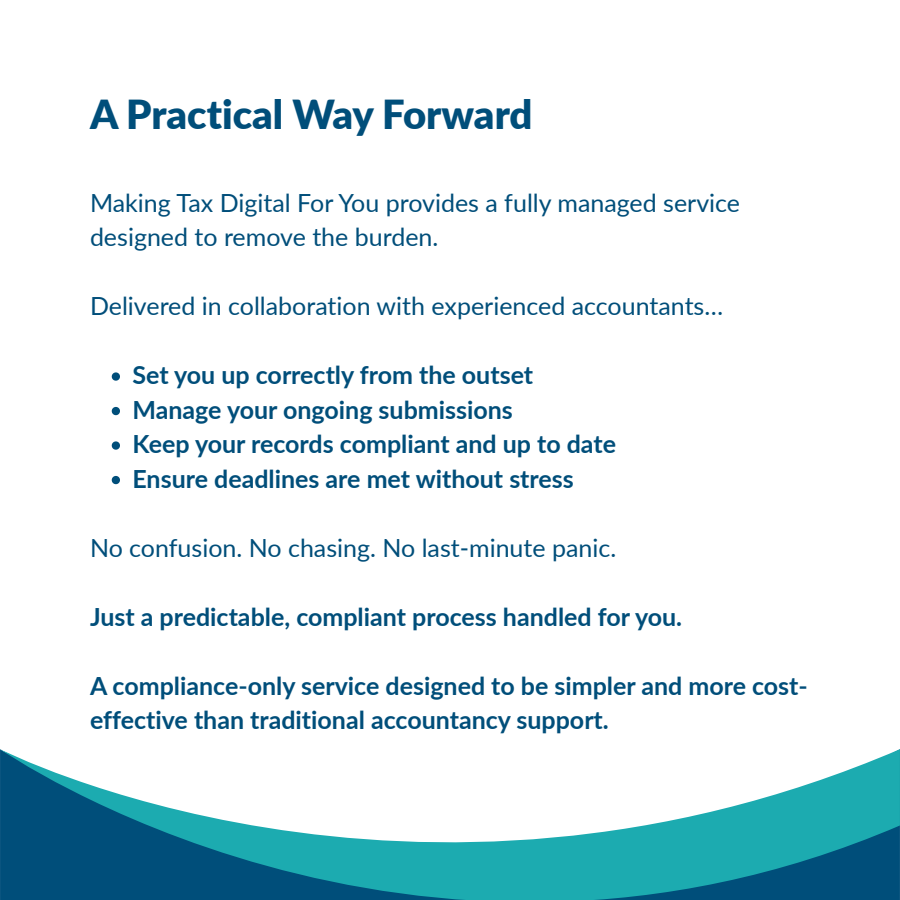
<style>
.page{position:relative;width:900px;height:900px;background:#fff}
.page>*{position:absolute;margin:0;border:0;box-sizing:border-box;transform-origin:0 0}
.t1{font:900 40px "Lato";color:#004e7a}
.t2{font:700 25px/34.5px "Lato";color:#004e7a}
.t3{font:25px/34.5px "Lato";color:#004e7a}
</style>
<div class="page">
<svg style="left:112px;top:372px;width:8px;height:9px"></svg>
<svg style="left:112px;top:407px;width:8px;height:8px"></svg>
<svg style="left:112px;top:441px;width:8px;height:9px"></svg>
<svg style="left:112px;top:476px;width:8px;height:8px"></svg>
<svg style="left:0;top:749px;width:900px;height:151px"></svg>
<h1 class="t1" style="left:90px;top:89px;width:444px">A Practical Way Forward</h1>
<p class="t3" style="left:90px;top:185px;width:652px">Making Tax Digital For You provides a fully managed service designed to remove the burden.</p>
<p class="t3" style="left:90px;top:289px;width:635px">Delivered in collaboration with experienced accountants…</p>
<p class="t2" style="left:132px;top:358px;width:402px">Set you up correctly from the outset</p>
<p class="t2" style="left:132px;top:392px;width:382px">Manage your ongoing submissions</p>
<p class="t2" style="left:132px;top:427px;width:485px">Keep your records compliant and up to date</p>
<p class="t2" style="left:132px;top:461px;width:443px">Ensure deadlines are met without stress</p>
<p class="t3" style="left:90px;top:530px;width:528px">No confusion. No chasing. No last-minute panic.</p>
<h2 class="t2" style="left:90px;top:599px;width:594px">Just a predictable, compliant process handled for you.</h2>
<h2 class="t2" style="left:90px;top:668px;width:719px">A compliance-only service designed to be simpler and more cost&shy;effective than traditional accountancy support.</h2>
</div>
